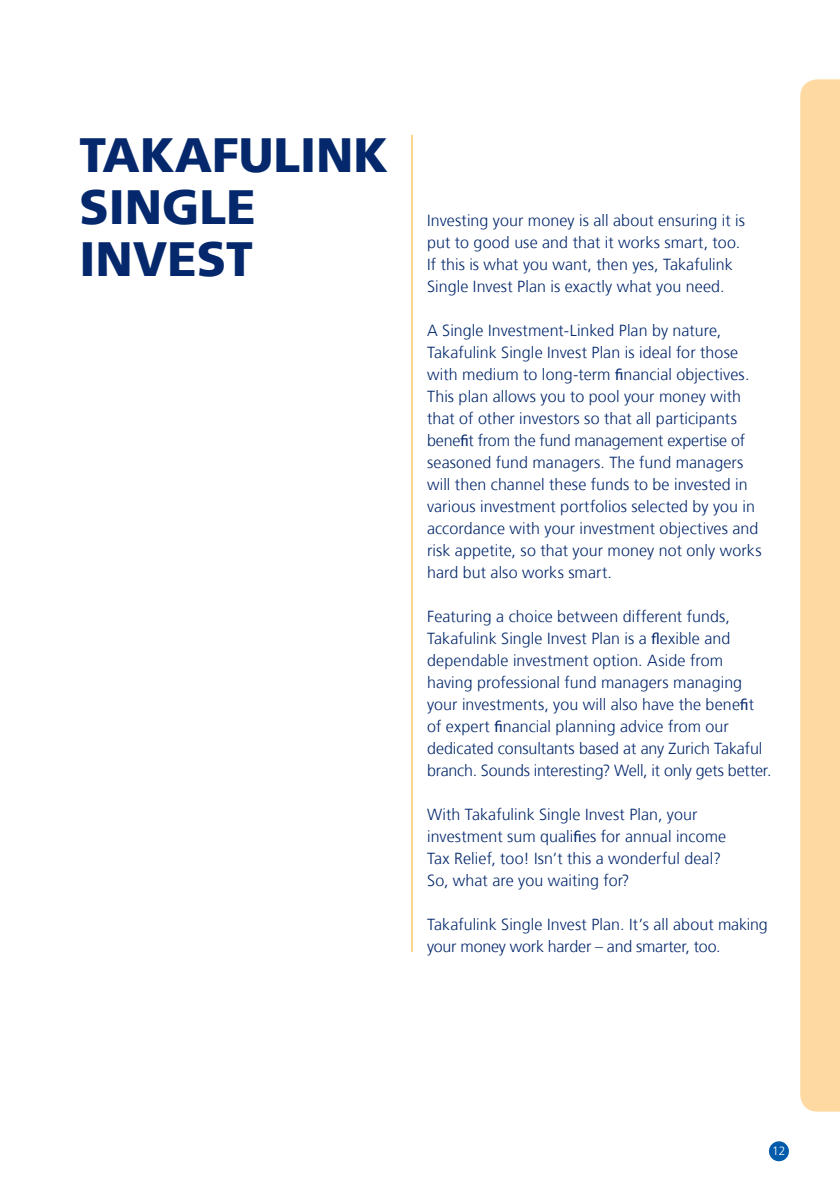
<style>
.page{position:relative;width:840px;height:1191px;background:#fff}
.page>*{position:absolute;margin:0;border:0;box-sizing:border-box;transform-origin:0 0}
.t1{font:900 48px/52px "Frutiger";color:#04286b}
.t2{font:300 16px/22px "Frutiger";letter-spacing:.005em;color:#04286b}
.t3{font:300 12px "Frutiger";color:#fff}
.s1{font-family:"Myriad Pro";font-weight:400}
</style>
<div class="page">
<div style="left:768px;top:1141px;width:20px;height:20px;background:#015aaa;border-radius:50%"></div>
<hr style="left:411px;top:135px;width:1px;height:817px;background:#faad19">
<div style="left:800px;top:79px;width:39px;height:1032px;background:#fedaa2"></div>
<h1 class="t1" style="left:79px;top:129px;width:310px">TAKAFULINK<br>SINGLE<br>INVEST</h1>
<p class="t2" style="left:427px;top:209px;width:319px">Investing your money is all about ensuring it is put to good use and that it works smart, too.<br>If this is what you want, then yes, Takafulink Single Invest Plan is exactly what you need.</p>
<p class="t2" style="left:427px;top:319px;width:336px">A Single Investment-Linked Plan by nature, Takafulink Single Invest Plan is ideal for those with medium to long-term <span class="s1">fi</span>nancial objectives.<br>This plan allows you to pool your money with that of other investors so that all participants bene<span class="s1">fi</span>t from the fund management expertise of seasoned fund managers. The fund managers will then channel these funds to be invested in various investment portfolios selected by you in accordance with your investment objectives and risk appetite, so that your money not only works hard but also works smart.</p>
<p class="t2" style="left:427px;top:605px;width:346px">Featuring a choice between different funds, Takafulink Single Invest Plan is a <span class="s1">fl</span>exible and dependable investment option. Aside from having professional fund managers managing your investments, you will also have the bene<span class="s1">fi</span>t of expert <span class="s1">fi</span>nancial planning advice from our dedicated consultants based at any Zurich Takaful branch. Sounds interesting? Well, it only gets better.</p>
<p class="t2" style="left:427px;top:803px;width:300px">With Takafulink Single Invest Plan, your investment sum quali<span class="s1">fi</span>es for annual income Tax Relief, too! Isn’t this a wonderful deal?<br>So, what are you waiting for?</p>
<p class="t2" style="left:427px;top:913px;width:342px">Takafulink Single Invest Plan. It’s all about making your money work harder – and smarter, too.</p>
<p class="t3" style="left:771px;top:1144px;width:15px">12</p>
</div>
